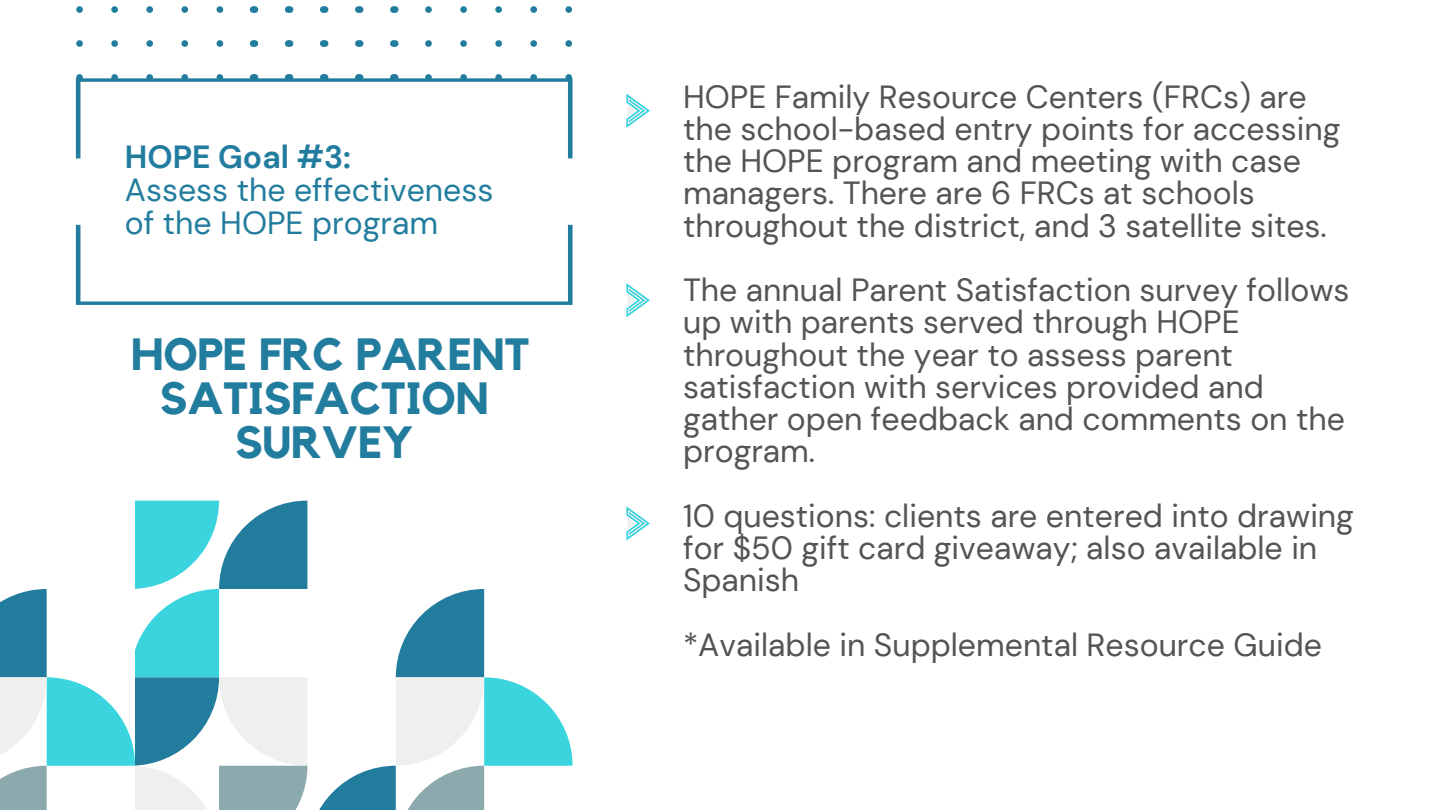
<style>
.page{position:relative;width:1440px;height:810px;background:#fff}
.page>*{position:absolute;margin:0;border:0;box-sizing:border-box;transform-origin:0 0}
.t1{font:700 45px/44.2px "Kollektif";letter-spacing:-.005em;color:#227c9d;text-align:center}
.t2{font:32px/32.2px "DM Sans";color:#545454}
.t3{font:32px/33px "DM Sans";color:#227c9d}
.t4{font:700 32px "DM Sans";color:#227c9d}
</style>
<div class="page">
<svg style="left:76px;top:225px;width:496px;height:80px"></svg>
<svg style="left:626px;top:94px;width:24px;height:34px"></svg>
<svg style="left:626px;top:283px;width:24px;height:34px"></svg>
<svg style="left:0;top:501px;width:573px;height:309px"></svg>
<svg style="left:626px;top:506px;width:24px;height:35px"></svg>
<svg style="left:76px;top:6px;width:496px;height:152px"></svg>
<p class="t4" style="left:125px;top:137px;width:228px">HOPE Goal #3:</p>
<p class="t3" style="left:125px;top:174px;width:370px">Assess the effectiveness of the HOPE program</p>
<h1 class="t1" style="left:131px;top:334px;width:400px">HOPE FRC PARENT<br>SATISFACTION<br>SURVEY</h1>
<p class="t2" style="left:683px;top:81px;width:659px">HOPE Family Resource Centers (FRCs) are the school-based entry points for accessing the HOPE program and meeting with case managers. There are 6 FRCs at schools throughout the district, and 3 satellite sites.</p>
<p class="t2" style="left:683px;top:274px;width:668px">The annual Parent Satisfaction survey follows up with parents served through HOPE throughout the year to assess parent satisfaction with services provided and gather open feedback and comments on the program.</p>
<p class="t2" style="left:683px;top:500px;width:672px">10 questions: clients are entered into drawing for $50 gift card giveaway; also available in<br>Spanish</p>
<p class="t2" style="left:683px;top:629px;width:640px">*Available in Supplemental Resource Guide</p>
</div>
